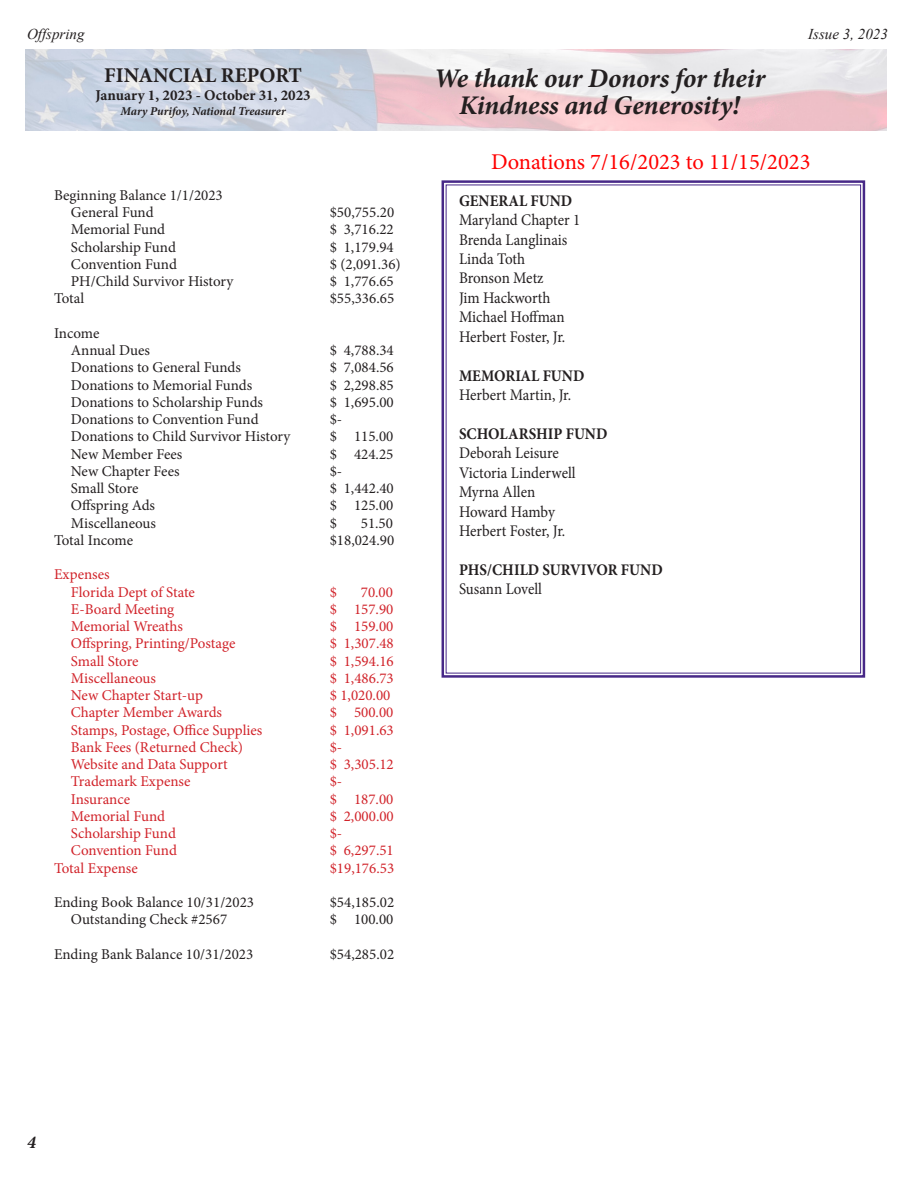
<style>
.page{position:relative;width:918px;height:1188px;background:#fff}
.page>*{position:absolute;margin:0;border:0;box-sizing:border-box;transform-origin:0 0}
.t1{font:italic 700 27px "Minion Pro";letter-spacing:-.005em;color:#231f20}
.t2{font:22.5px "Minion Pro";color:#f00}
.t3{font:700 21px "Minion Pro";color:#231f20}
.t4{font:italic 700 18px "Minion Pro";color:#231f20}
.t5{font:16.2px "Minion Pro";letter-spacing:-.005em;color:#231f20;scale:.93 1}
.t6{font:700 16.2px "Minion Pro";color:#231f20;scale:.93 1}
.t7{font:15px "Minion Pro";color:#231f20}
.t8{font:15px "Minion Pro";color:#d1232a}
.t9{font:700 15px "Minion Pro";color:#231f20}
.t10{font:italic 15px "Times New Roman";color:#231f20}
.t11{font:italic 700 12px "Minion Pro";letter-spacing:-.005em;color:#231f20}
</style>
<div class="page">
<svg style="left:441px;top:180px;width:425px;height:498px"></svg>
<img style="left:26px;top:50px;width:860px;height:81px">
<p class="t10" style="left:27px;top:23px;width:59px">Offspring</p>
<p class="t10" style="left:808px;top:23px;width:81px">Issue 3, 2023</p>
<p class="t3" style="left:104px;top:61px;width:199px">FINANCIAL REPORT</p>
<p class="t9" style="left:95px;top:85px;width:217px">January 1, 2023 - October 31, 2023</p>
<p class="t11" style="left:121px;top:102px;width:167px">Mary Purifoy, National Treasurer</p>
<p class="t7" style="left:54px;top:185px;width:170px">Beginning Balance 1/1/2023</p>
<p class="t7" style="left:71px;top:202px;width:84px">General Fund</p>
<p class="t7" style="left:330px;top:202px;width:66px">$50,755.20</p>
<p class="t7" style="left:71px;top:220px;width:96px">Memorial Fund</p>
<p class="t7" style="left:330px;top:220px;width:66px">$ 3,716.22</p>
<p class="t7" style="left:71px;top:237px;width:107px">Scholarship Fund</p>
<p class="t7" style="left:330px;top:237px;width:66px">$ 1,179.94</p>
<p class="t7" style="left:71px;top:254px;width:108px">Convention Fund</p>
<p class="t7" style="left:330px;top:254px;width:73px">$ (2,091.36)</p>
<p class="t7" style="left:71px;top:271px;width:164px">PH/Child Survivor History</p>
<p class="t7" style="left:330px;top:271px;width:66px">$ 1,776.65</p>
<p class="t7" style="left:54px;top:289px;width:32px">Total</p>
<p class="t7" style="left:330px;top:289px;width:66px">$55,336.65</p>
<p class="t7" style="left:54px;top:323px;width:47px">Income</p>
<p class="t7" style="left:71px;top:340px;width:81px">Annual Dues</p>
<p class="t7" style="left:330px;top:340px;width:66px">$ 4,788.34</p>
<p class="t7" style="left:71px;top:358px;width:172px">Donations to General Funds</p>
<p class="t7" style="left:330px;top:358px;width:66px">$ 7,084.56</p>
<p class="t7" style="left:71px;top:375px;width:183px">Donations to Memorial Funds</p>
<p class="t7" style="left:330px;top:375px;width:66px">$ 2,298.85</p>
<p class="t7" style="left:71px;top:392px;width:194px">Donations to Scholarship Funds</p>
<p class="t7" style="left:330px;top:392px;width:66px">$ 1,695.00</p>
<p class="t7" style="left:71px;top:409px;width:189px">Donations to Convention Fund</p>
<p class="t7" style="left:330px;top:409px;width:14px">$-</p>
<p class="t7" style="left:71px;top:427px;width:221px">Donations to Child Survivor History</p>
<p class="t7" style="left:330px;top:427px;width:65px">$ 115.00</p>
<p class="t7" style="left:71px;top:444px;width:113px">New Member Fees</p>
<p class="t7" style="left:330px;top:444px;width:65px">$ 424.25</p>
<p class="t7" style="left:71px;top:461px;width:110px">New Chapter Fees</p>
<p class="t7" style="left:330px;top:461px;width:14px">$-</p>
<p class="t7" style="left:71px;top:478px;width:69px">Small Store</p>
<p class="t7" style="left:330px;top:478px;width:66px">$ 1,442.40</p>
<p class="t7" style="left:71px;top:496px;width:86px">Offspring Ads</p>
<p class="t7" style="left:330px;top:496px;width:65px">$ 125.00</p>
<p class="t7" style="left:71px;top:513px;width:87px">Miscellaneous</p>
<p class="t7" style="left:330px;top:513px;width:9px">$</p>
<p class="t7" style="left:361px;top:513px;width:34px">51.50</p>
<p class="t7" style="left:54px;top:530px;width:81px">Total Income</p>
<p class="t7" style="left:330px;top:530px;width:66px">$18,024.90</p>
<p class="t8" style="left:54px;top:565px;width:57px">Expenses</p>
<p class="t8" style="left:71px;top:582px;width:126px">Florida Dept of State</p>
<p class="t8" style="left:330px;top:582px;width:9px">$</p>
<p class="t8" style="left:361px;top:582px;width:34px">70.00</p>
<p class="t8" style="left:71px;top:599px;width:105px">E-Board Meeting</p>
<p class="t8" style="left:330px;top:599px;width:65px">$ 157.90</p>
<p class="t8" style="left:71px;top:616px;width:114px">Memorial Wreaths</p>
<p class="t8" style="left:330px;top:616px;width:65px">$ 159.00</p>
<p class="t8" style="left:71px;top:634px;width:166px">Offspring, Printing/Postage</p>
<p class="t8" style="left:330px;top:634px;width:66px">$ 1,307.48</p>
<p class="t8" style="left:71px;top:651px;width:69px">Small Store</p>
<p class="t8" style="left:330px;top:651px;width:66px">$ 1,594.16</p>
<p class="t8" style="left:71px;top:668px;width:87px">Miscellaneous</p>
<p class="t8" style="left:330px;top:668px;width:66px">$ 1,486.73</p>
<p class="t8" style="left:71px;top:685px;width:134px">New Chapter Start-up</p>
<p class="t8" style="left:330px;top:685px;width:62px">$ 1,020.00</p>
<p class="t8" style="left:71px;top:703px;width:153px">Chapter Member Awards</p>
<p class="t8" style="left:330px;top:703px;width:65px">$ 500.00</p>
<p class="t8" style="left:71px;top:720px;width:193px">Stamps, Postage, Office Supplies</p>
<p class="t8" style="left:330px;top:720px;width:66px">$ 1,091.63</p>
<p class="t8" style="left:71px;top:737px;width:174px">Bank Fees (Returned Check)</p>
<p class="t8" style="left:330px;top:737px;width:14px">$-</p>
<p class="t8" style="left:71px;top:754px;width:158px">Website and Data Support</p>
<p class="t8" style="left:330px;top:754px;width:66px">$ 3,305.12</p>
<p class="t8" style="left:71px;top:772px;width:121px">Trademark Expense</p>
<p class="t8" style="left:330px;top:772px;width:14px">$-</p>
<p class="t8" style="left:71px;top:789px;width:61px">Insurance</p>
<p class="t8" style="left:330px;top:789px;width:65px">$ 187.00</p>
<p class="t8" style="left:71px;top:806px;width:96px">Memorial Fund</p>
<p class="t8" style="left:330px;top:806px;width:66px">$ 2,000.00</p>
<p class="t8" style="left:71px;top:823px;width:107px">Scholarship Fund</p>
<p class="t8" style="left:330px;top:823px;width:14px">$-</p>
<p class="t8" style="left:71px;top:841px;width:108px">Convention Fund</p>
<p class="t8" style="left:330px;top:841px;width:66px">$ 6,297.51</p>
<p class="t8" style="left:54px;top:858px;width:85px">Total Expense</p>
<p class="t8" style="left:330px;top:858px;width:66px">$19,176.53</p>
<p class="t7" style="left:54px;top:892px;width:202px">Ending Book Balance 10/31/2023</p>
<p class="t7" style="left:330px;top:892px;width:66px">$54,185.02</p>
<p class="t7" style="left:71px;top:910px;width:158px">Outstanding Check #2567</p>
<p class="t7" style="left:330px;top:910px;width:65px">$ 100.00</p>
<p class="t7" style="left:54px;top:944px;width:201px">Ending Bank Balance 10/31/2023</p>
<p class="t7" style="left:330px;top:944px;width:66px">$54,285.02</p>
<p class="t1" style="left:434px;top:59px;width:333px">We thank our Donors for their</p>
<p class="t1" style="left:459px;top:86px;width:282px">Kindness and Generosity!</p>
<p class="t2" style="left:491px;top:147px;width:321px">Donations 7/16/2023 to 11/15/2023</p>
<p class="t6" style="left:459px;top:189px;width:123px">GENERAL FUND</p>
<p class="t5" style="left:459px;top:209px;width:132px">Maryland Chapter 1</p>
<p class="t5" style="left:459px;top:229px;width:118px">Brenda Langlinais</p>
<p class="t5" style="left:459px;top:248px;width:73px">Linda Toth</p>
<p class="t5" style="left:459px;top:267px;width:92px">Bronson Metz</p>
<p class="t5" style="left:459px;top:287px;width:100px">Jim Hackworth</p>
<p class="t5" style="left:459px;top:306px;width:115px">Michael Hoffman</p>
<p class="t5" style="left:459px;top:326px;width:116px">Herbert Foster, Jr.</p>
<p class="t6" style="left:459px;top:364px;width:136px">MEMORIAL FUND</p>
<p class="t5" style="left:459px;top:384px;width:122px">Herbert Martin, Jr.</p>
<p class="t6" style="left:459px;top:422px;width:161px">SCHOLARSHIP FUND</p>
<p class="t5" style="left:459px;top:442px;width:109px">Deborah Leisure</p>
<p class="t5" style="left:459px;top:462px;width:127px">Victoria Linderwell</p>
<p class="t5" style="left:459px;top:481px;width:84px">Myrna Allen</p>
<p class="t5" style="left:459px;top:501px;width:105px">Howard Hamby</p>
<p class="t5" style="left:459px;top:520px;width:116px">Herbert Foster, Jr.</p>
<p class="t6" style="left:459px;top:558px;width:221px">PHS/CHILD SURVIVOR FUND</p>
<p class="t5" style="left:459px;top:578px;width:91px">Susann Lovell</p>
<p class="t4" style="left:27px;top:1130px;width:10px">4</p>
</div>
